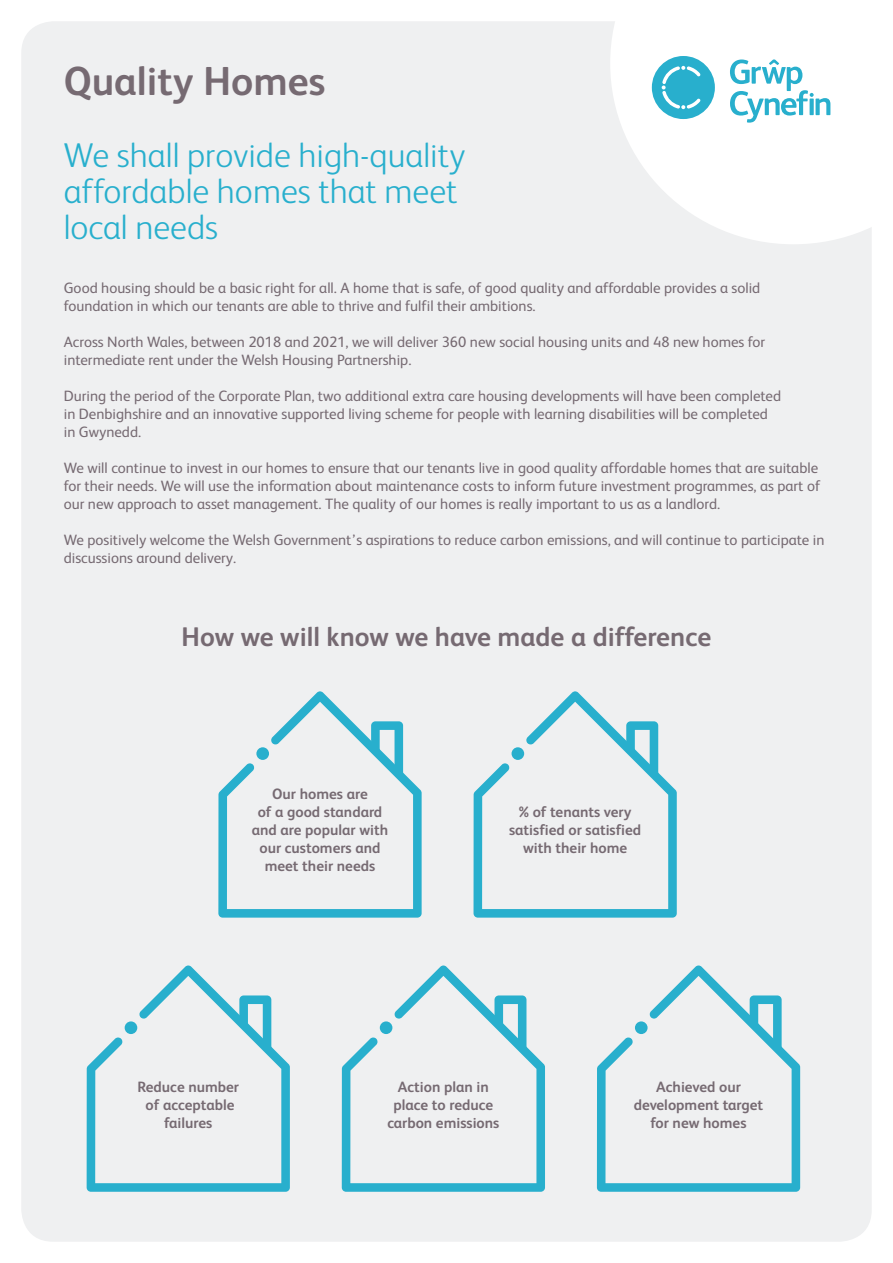
<style>
.page{position:relative;width:893px;height:1263px;background:#fff}
.page>*{position:absolute;margin:0;border:0;box-sizing:border-box;transform-origin:0 0}
.t1{font:700 40.5px "FS Albert";color:#766a72}
.t2{font:300 34.5px "FS Albert";color:#28afcd}
.t3{font:700 27px "FS Albert";color:#766a72}
.t4{font:15px/18px "FS Albert";color:#766a72}
.t5{font:700 15px/18px "FS Albert";color:#766a72;text-align:center}
</style>
<div class="page">
<div style="left:21px;top:21px;width:851px;height:1221px;background:#eff0f1;border-radius:32px"></div>
<svg style="left:87px;top:965px;width:203px;height:227px"></svg>
<svg style="left:239px;top:995px;width:32px;height:56px"></svg>
<svg style="left:218px;top:691px;width:204px;height:227px"></svg>
<svg style="left:371px;top:721px;width:32px;height:56px"></svg>
<svg style="left:597px;top:965px;width:203px;height:227px"></svg>
<svg style="left:750px;top:995px;width:32px;height:56px"></svg>
<svg style="left:342px;top:965px;width:203px;height:227px"></svg>
<svg style="left:494px;top:995px;width:32px;height:56px"></svg>
<svg style="left:473px;top:691px;width:204px;height:227px"></svg>
<svg style="left:626px;top:721px;width:32px;height:56px"></svg>
<svg style="left:610px;top:21px;width:262px;height:223px;fill:#fff"></svg>
<svg style="left:730px;top:60px;width:100px;height:63px"></svg>
<svg style="left:652px;top:56px;width:63px;height:63px"></svg>
<p class="t1" style="left:64px;top:58px;width:263px">Quality Homes</p>
<p class="t2" style="left:64px;top:135px;width:403px">We shall provide high-quality</p>
<p class="t2" style="left:64px;top:171px;width:395px">affordable homes that meet</p>
<p class="t2" style="left:64px;top:207px;width:156px">local needs</p>
<p class="t4" style="left:64px;top:279px;width:698px">Good housing should be a basic right for all. A home that is safe, of good quality and affordable provides a solid</p>
<p class="t4" style="left:64px;top:297px;width:473px">foundation in which our tenants are able to thrive and fulfil their ambitions.</p>
<p class="t4" style="left:64px;top:333px;width:703px">Across North Wales, between 2018 and 2021, we will deliver 360 new social housing units and 48 new homes for</p>
<p class="t4" style="left:64px;top:351px;width:349px">intermediate rent under the Welsh Housing Partnership.</p>
<p class="t4" style="left:64px;top:387px;width:719px">During the period of the Corporate Plan, two additional extra care housing developments will have been completed</p>
<p class="t4" style="left:64px;top:405px;width:706px">in Denbighshire and an innovative supported living scheme for people with learning disabilities will be completed</p>
<p class="t4" style="left:64px;top:423px;width:79px">in Gwynedd.</p>
<p class="t4" style="left:64px;top:459px;width:758px">We will continue to invest in our homes to ensure that our tenants live in good quality affordable homes that are suitable for their needs. We will use the information about maintenance costs to inform future investment programmes, as part of our new approach to asset management. The quality of our homes is really important to us as a landlord.</p>
<p class="t4" style="left:64px;top:531px;width:762px">We positively welcome the Welsh Government’s aspirations to reduce carbon emissions, and will continue to participate in discussions around delivery.</p>
<p class="t3" style="left:182px;top:621px;width:531px">How we will know we have made a difference</p>
<p class="t5" style="left:258px;top:785px;width:126px">Our homes are<br>of a good standard</p>
<p class="t5" style="left:252px;top:821px;width:138px">and are popular with our customers and</p>
<p class="t5" style="left:265px;top:857px;width:112px">meet their needs</p>
<p class="t5" style="left:509px;top:803px;width:134px">% of tenants very satisfied or satisfied</p>
<p class="t5" style="left:523px;top:839px;width:106px">with their home</p>
<p class="t5" style="left:137px;top:1078px;width:103px">Reduce number of acceptable failures</p>
<p class="t5" style="left:387px;top:1078px;width:114px">Action plan in place to reduce carbon emissions</p>
<p class="t5" style="left:634px;top:1078px;width:131px">Achieved our development target for new homes</p>
</div>
